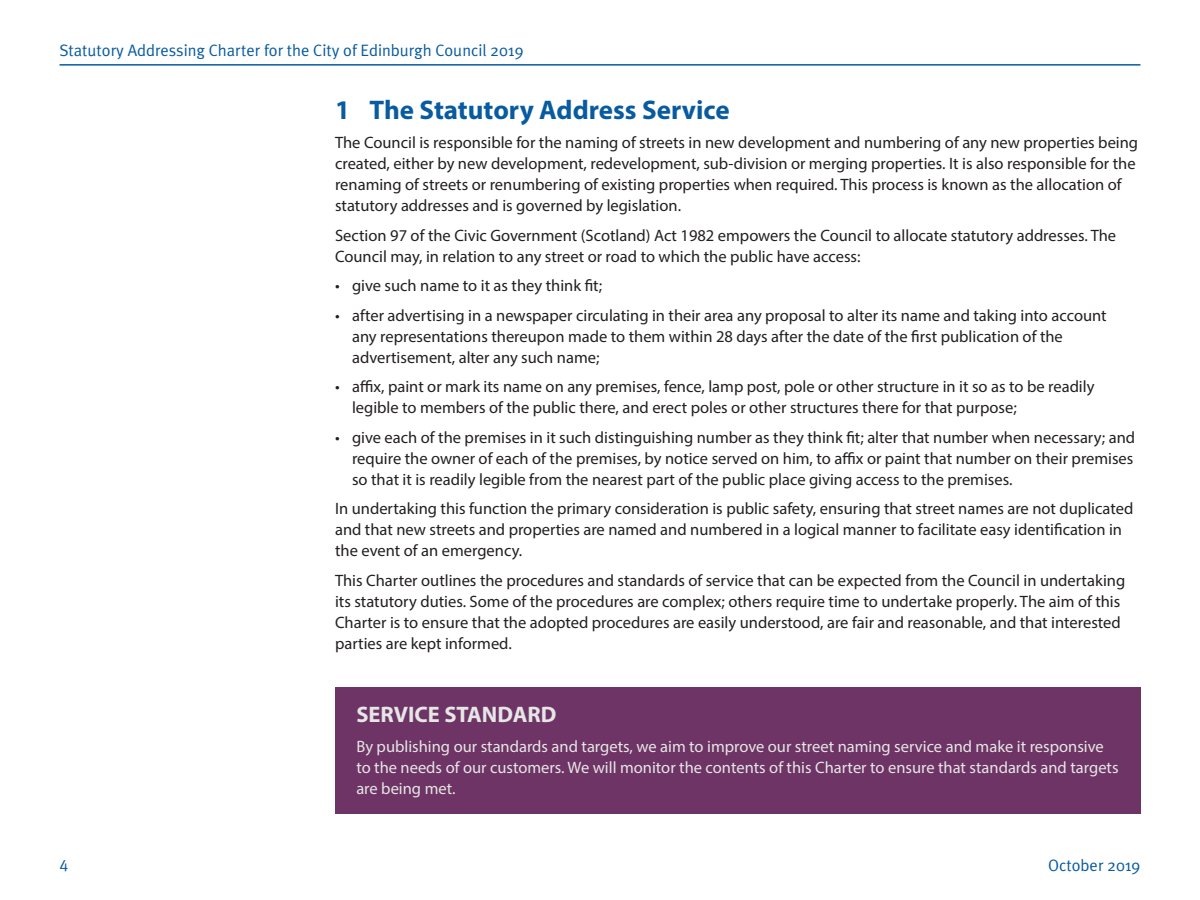
<style>
.page{position:relative;width:1200px;height:900px;background:#fff}
.page>*{position:absolute;margin:0;border:0;box-sizing:border-box;transform-origin:0 0}
.t1{font:700 27px "Myriad Pro";color:#085ba0}
.t2{font:700 22.5px "Myriad Pro";color:#e6e6e6}
.t3{font:16.5px/21px "Myriad Pro";color:#231f20}
.t4{font:16.5px/21px "Myriad Pro";color:#e6e6e6}
.t5{font:16.5px "Meta Plus Normal";color:#085ba0}
.t6{font:16.5px "Meta Plus Normal Caps";color:#085ba0}
</style>
<div class="page">
<hr style="left:60px;top:64px;width:1080px;height:2px;background:#085ba0">
<div style="left:335px;top:687px;width:805px;height:127px;background:#6d3465"></div>
<p class="t5" style="left:60px;top:40px;width:465px">Statutory Addressing Charter for the City of Edinburgh Council 2019</p>
<h1 class="t1" style="left:335px;top:92px;width:396px">1 The Statutory Address Service</h1>
<p class="t3" style="left:335px;top:132px;width:805px">The Council is responsible for the naming of streets in new development and numbering of any new properties being created, either by new development, redevelopment, sub-division or merging properties. It is also responsible for the renaming of streets or renumbering of existing properties when required. This process is known as the allocation of statutory addresses and is governed by legislation.</p>
<p class="t3" style="left:335px;top:224px;width:783px">Section 97 of the Civic Government (Scotland) Act 1982 empowers the Council to allocate statutory addresses. The<br>Council may, in relation to any street or road to which the public have access:</p>
<p class="t3" style="left:335px;top:275px;width:269px">• give such name to it as they think fit;</p>
<p class="t3" style="left:352px;top:304px;width:756px;text-indent:-17px">• after advertising in a newspaper circulating in their area any proposal to alter its name and taking into account any representations thereupon made to them within 28 days after the date of the first publication of the advertisement, alter any such name;</p>
<p class="t3" style="left:352px;top:376px;width:744px;text-indent:-17px">• affix, paint or mark its name on any premises, fence, lamp post, pole or other structure in it so as to be readily legible to members of the public there, and erect poles or other structures there for that purpose;</p>
<p class="t3" style="left:352px;top:427px;width:785px;text-align:justify;text-indent:-17px">• give each of the premises in it such distinguishing number as they think fit; alter that number when necessary; and require the owner of each of the premises, by notice served on him, to affix or paint that number on their premises so that it is readily legible from the nearest part of the public place giving access to the premises.</p>
<p class="t3" style="left:335px;top:498px;width:800px">In undertaking this function the primary consideration is public safety, ensuring that street names are not duplicated and that new streets and properties are named and numbered in a logical manner to facilitate easy identification in the event of an emergency.</p>
<p class="t3" style="left:335px;top:570px;width:792px">This Charter outlines the procedures and standards of service that can be expected from the Council in undertaking its statutory duties. Some of the procedures are complex; others require time to undertake properly. The aim of this Charter is to ensure that the adopted procedures are easily understood, are fair and reasonable, and that interested parties are kept informed.</p>
<p class="t6" style="left:60px;top:855px;width:10px">4</p>
<h2 class="t2" style="left:356px;top:700px;width:202px">SERVICE STANDARD</h2>
<p class="t4" style="left:356px;top:736px;width:764px">By publishing our standards and targets, we aim to improve our street naming service and make it responsive to the needs of our customers. We will monitor the contents of this Charter to ensure that standards and targets are being met.</p>
<p class="t5" style="left:1048px;top:855px;width:94px">October 2019</p>
</div>
